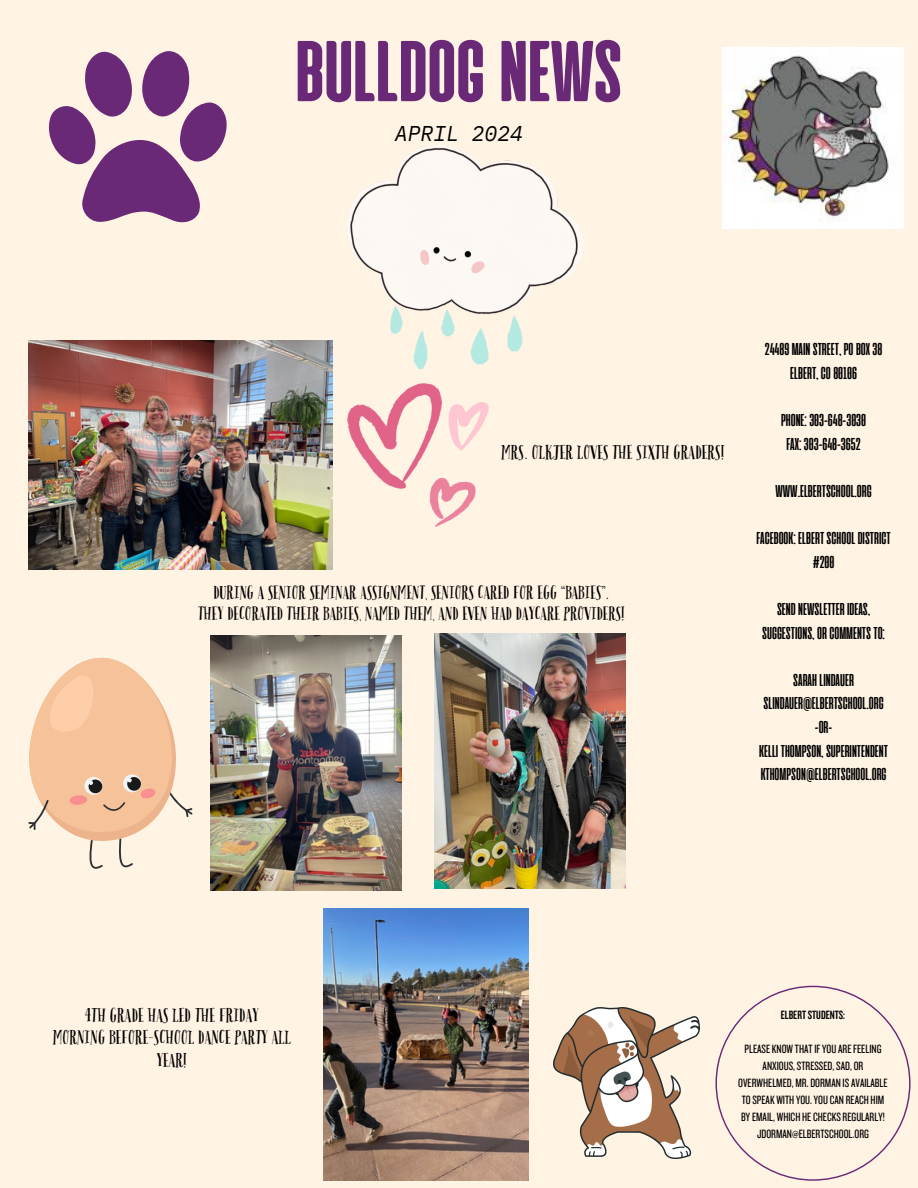
<style>
.page{position:relative;width:918px;height:1188px;background:#fff4e4}
.page>*{position:absolute;margin:0;border:0;box-sizing:border-box;transform-origin:0 0}
.t1{font:800 86.1px "Cinematografica";color:#6a2977}
.t2{font:italic 21.3px "IBM Plex Mono";color:#000}
.t3{font:700 17.25px/23.7px "Cinematografica";color:#000;text-align:center}
.t4{font:16.65px/22.5px "Pacific Northwest Letters";color:#000;text-align:center}
.t5{font:16.05px/21.3px "Pacific Northwest Letters";color:#000;text-align:center}
.t6{font:12.45px/17.1px "Knockout 28";color:#000;text-align:center}
.t7{font:12.45px "Knockout 48";color:#000}
</style>
<div class="page">
<img style="left:723px;top:47px;width:181px;height:181px">
<svg style="left:716px;top:986px;width:194px;height:194px"></svg>
<svg style="left:48px;top:51px;width:179px;height:172px"></svg>
<img style="left:348px;top:145px;width:236px;height:225px">
<svg style="left:28px;top:657px;width:164px;height:212px"></svg>
<img style="left:28px;top:341px;width:304px;height:228px">
<img style="left:210px;top:635px;width:192px;height:256px">
<img style="left:434px;top:633px;width:191px;height:256px">
<img style="left:324px;top:908px;width:204px;height:273px">
<img style="left:554px;top:1008px;width:146px;height:151px">
<img style="left:348px;top:384px;width:140px;height:143px">
<h1 class="t1" style="left:296px;top:21px;width:328px">BULLDOG NEWS</h1>
<h4 class="t2" style="left:395px;top:119px;width:130px">APRIL 2024</h4>
<p class="t4" style="left:502px;top:442px;width:225px">MRS. OLKJER LOVES THE SIXTH GRADERS!</p>
<p class="t5" style="left:199px;top:582px;width:428px">DURING A SENIOR SEMINAR ASSIGNMENT, SENIORS CARED FOR EGG “BABIES”.<br>THEY DECORATED THEIR BABIES, NAMED THEM, AND EVEN HAD DAYCARE PROVIDERS!</p>
<p class="t3" style="left:765px;top:337px;width:119px">24489MAINSTREET, POBOX38<br>ELBERT,CO80106</p>
<h4 class="t3" style="left:781px;top:408px;width:87px">PHONE:303-648-3030<br>FAX:303-648-3652</h4>
<h4 class="t3" style="left:775px;top:479px;width:98px">WWW.ELBERTSCHOOL.ORG</h4>
<p class="t3" style="left:757px;top:526px;width:136px">FACEBOOK: ELBERTSCHOOLDISTRICT #200</p>
<p class="t3" style="left:762px;top:597px;width:124px">SENDNEWSLETTERIDEAS,<br>SUGGESTIONS,ORCOMMENTSTO:</p>
<p class="t3" style="left:759px;top:668px;width:130px">SARAH LINDAUER<br>SLINDAUER@ELBERTSCHOOL.ORG -OR-<br>KELLI THOMPSON,SUPERINTENDENT<br>KTHOMPSON@ELBERTSCHOOL.ORG</p>
<p class="t4" style="left:53px;top:1004px;width:240px">4TH GRADE HAS LED THE FRIDAY<br>MORNING BEFORE-SCHOOL DANCE PARTY ALL<br>YEAR!</p>
<h3 class="t7" style="left:781px;top:1007px;width:66px">ELBERTSTUDENTS:</h3>
<h3 class="t6" style="left:738px;top:1040px;width:151px">PLEASEKNOW THATIFYOUAREFEELING ANXIOUS,STRESSED,SAD,OR OVERWHELMED, MR.DORMAN ISAVAILABLE TOSPEAK WITH YOU.YOUCAN REACH HIM BYEMAIL, WHICH HECHECKSREGULARLY!</h3>
<h3 class="t6" style="left:757px;top:1125px;width:113px">JDORMAN@ELBERTSCHOOL.ORG</h3>
</div>
